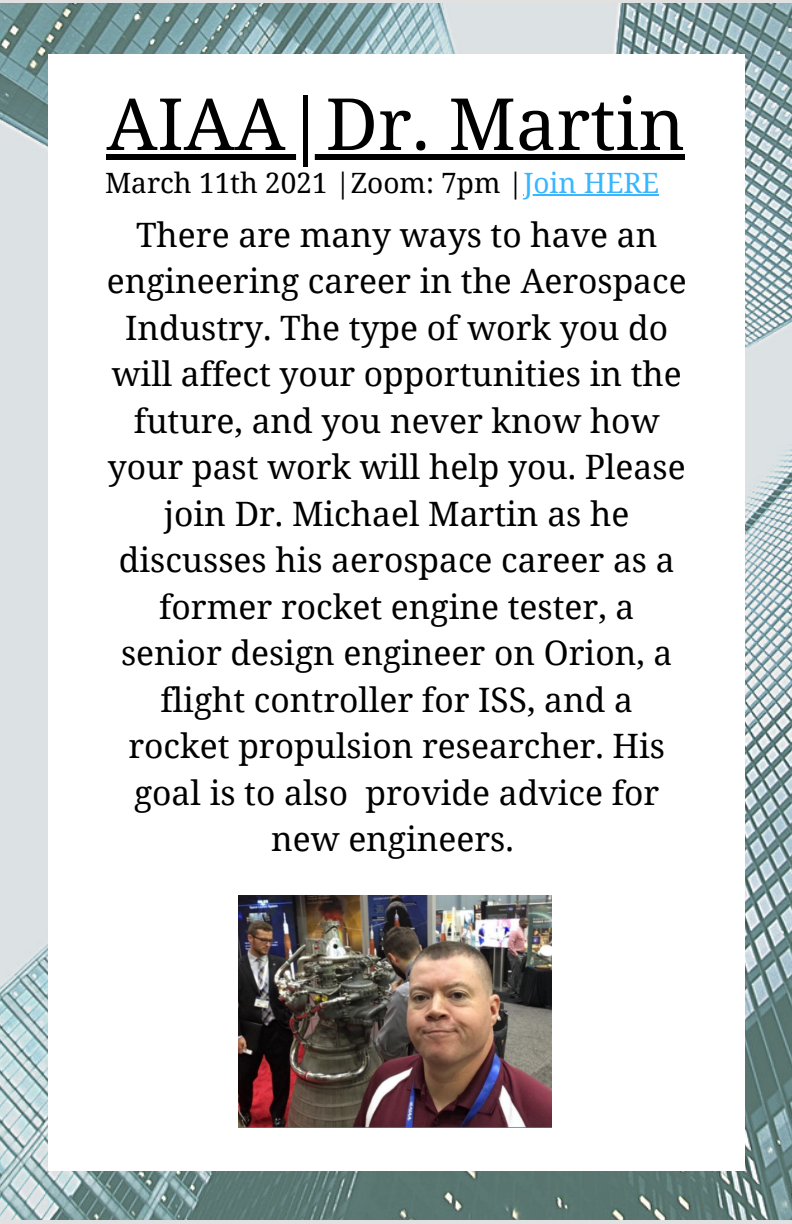
<style>
.page{position:relative;width:792px;height:1224px;background:#fff}
.page>*{position:absolute;margin:0;border:0;box-sizing:border-box;transform-origin:0 0}
.t1{font:72px "Noto Serif";color:#000}
.t2{font:33.6px/46.4px "Noto Serif";color:#000;text-align:center}
.t3{font:28px "Noto Serif";color:#000}
.s1{color:#38b6ff}
</style>
<div class="page">
<img style="left:0;top:3px;width:792px;height:1217px">
<div style="left:48px;top:55px;width:697px;height:1116px;background:#fff"></div>
<img style="left:238px;top:895px;width:314px;height:233px">
<div style="left:107px;top:154px;width:578px;height:6px;background:#000"></div>
<hr style="left:523px;top:194px;width:136px;height:2px;background:#38b6ff">
<p class="t1" style="left:107px;top:73px;width:580px">AIAA|Dr. Martin</p>
<p class="t3" style="left:105px;top:163px;width:556px">March 11th 2021 |Zoom: 7pm |<span class="s1">Join HERE</span></p>
<p class="t2" style="left:107px;top:211px;width:581px">There are many ways to have an engineering career in the Aerospace<br>Industry. The type of work you do will affect your opportunities in the future, and you never know how your past work will help you. Please join Dr. Michael Martin as he discusses his aerospace career as a former rocket engine tester, a senior design engineer on Orion, a flight controller for ISS, and a rocket propulsion researcher. His goal is to also provide advice for new engineers.</p>
</div>
